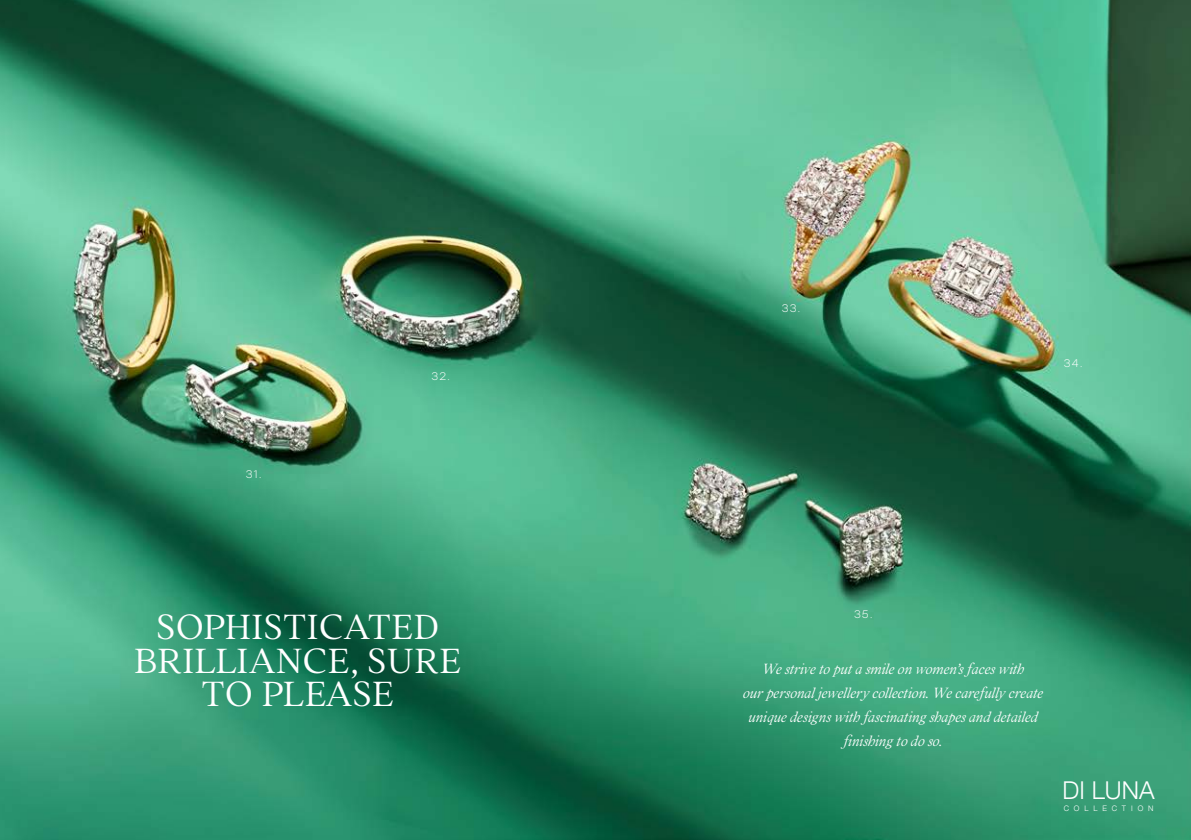
<style>
.page{position:relative;width:1191px;height:840px;background:#fff}
.page>*{position:absolute;margin:0;border:0;box-sizing:border-box;transform-origin:0 0}
.t1{font:100 38.4px/33.2px "Addington CF";letter-spacing:.01em;color:#fff;text-align:center}
.t2{font:300 24.6px "Helvetica Neue";color:#fff}
.t3{font:italic 100 16px/24px "Addington CF";color:#fff;text-align:center}
.t4{font:300 11px "Stolzl";letter-spacing:.1em;color:#fff}
.t5{font:300 7.6px "Helvetica Neue";letter-spacing:.645em;color:#fff}
</style>
<div class="page">
<img style="left:0;top:0;width:1191px;height:839px">
<p class="t4" style="left:246px;top:466px;width:17px">31.</p>
<p class="t4" style="left:431px;top:368px;width:20px">32.</p>
<h1 class="t1" style="left:134px;top:611px;width:329px">SOPHISTICATED<br>BRILLIANCE, SURE<br>TO PLEASE</h1>
<p class="t4" style="left:782px;top:300px;width:20px">33.</p>
<p class="t4" style="left:1064px;top:355px;width:20px">34.</p>
<p class="t4" style="left:854px;top:606px;width:20px">35.</p>
<p class="t3" style="left:743px;top:656px;width:301px">We strive to put a smile on women’s faces with<br>our personal jewellery collection. We carefully create unique designs with fascinating shapes and detailed finishing to do so.</p>
<h2 class="t2" style="left:1062px;top:769px;width:93px">DI LUNA</h2>
<p class="t5" style="left:1063px;top:801px;width:91px">COLLECTION</p>
</div>
